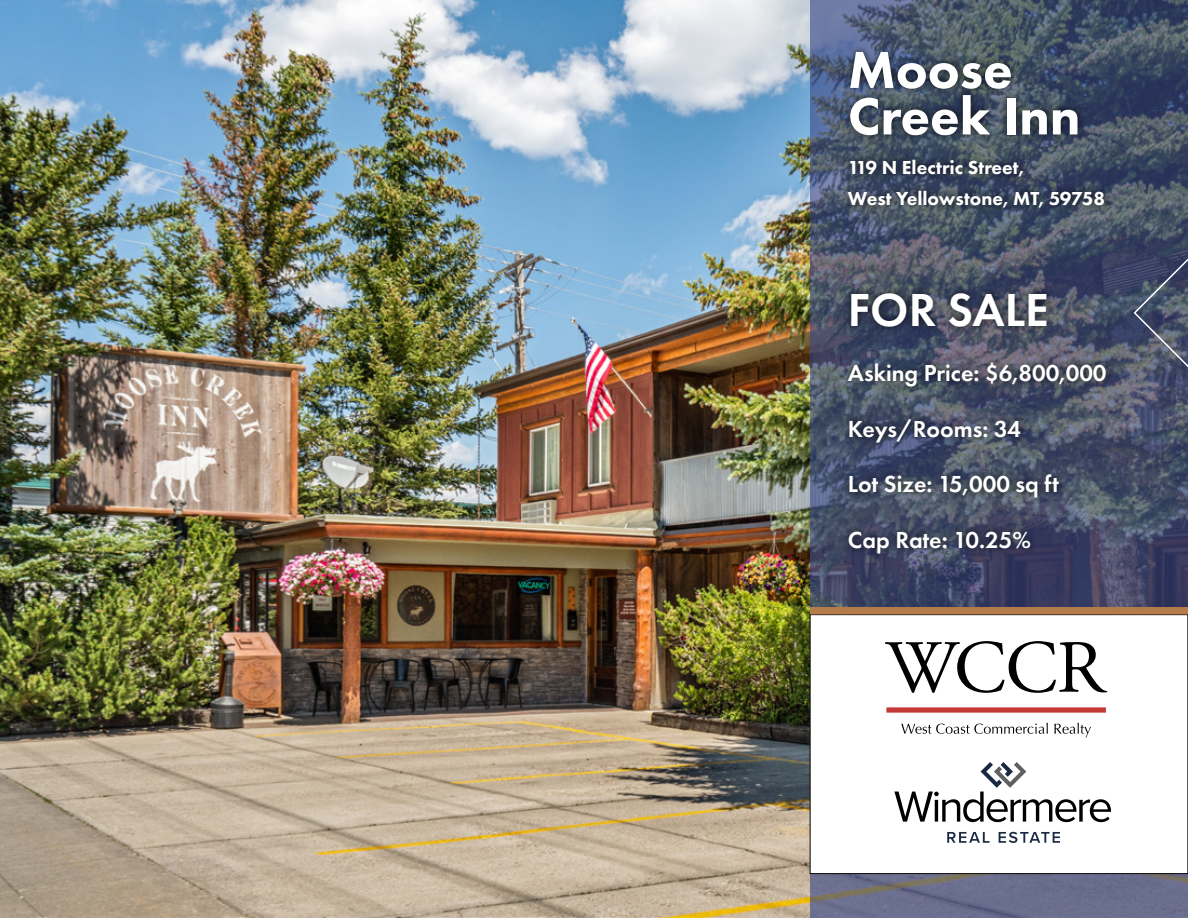
<style>
.page{position:relative;width:1188px;height:918px;background:#fff}
.page>*{position:absolute;margin:0;border:0;box-sizing:border-box;transform-origin:0 0}
.t1{font:800 54px/46.5px "Futura PT";color:#fff}
.t2{font:600 48px "Futura PT";color:#fff}
.t3{font:600 24px "Futura PT";color:#fff}
.t4{font:800 19.5px/30.6px "Futura PT";color:#fff}
</style>
<div class="page">
<img style="left:0;top:0;width:810px;height:918px">
<svg style="left:810px;top:0;width:378px;height:918px;background:#4c556f"></svg>
<div style="left:842px;top:44px;width:272px;height:517px;background:#000;opacity:.75"></div>
<svg style="left:1133px;top:257px;width:55px;height:112px;background:#4e566d"></svg>
<div style="left:810px;top:615px;width:378px;height:259px;background:#fff"></div>
<div style="left:810px;top:615px;width:378px;height:259px;border:1px solid #000"></div>
<div style="left:810px;top:607px;width:378px;height:8px;background:#b57c4b"></div>
<svg style="left:885px;top:641px;width:222px;height:52px"></svg>
<div style="left:886px;top:707px;width:220px;height:6px;background:#c43835"></div>
<svg style="left:901px;top:723px;width:190px;height:14px"></svg>
<svg style="left:765px;top:762px;width:346px;height:99px"></svg>
<h1 class="t1" style="left:848px;top:46px;width:234px">Moose<br>Creek Inn</h1>
<p class="t4" style="left:848px;top:152px;width:259px">119 N Electric Street,<br>West Yellowstone, MT, 59758</p>
<h2 class="t2" style="left:848px;top:279px;width:203px">FOR SALE</h2>
<p class="t3" style="left:848px;top:358px;width:260px">Asking Price: $6,800,000</p>
<p class="t3" style="left:848px;top:414px;width:174px">Keys/Rooms: 34</p>
<p class="t3" style="left:848px;top:469px;width:212px">Lot Size: 15,000 sq ft</p>
<p class="t3" style="left:848px;top:525px;width:185px">Cap Rate: 10.25%</p>
</div>
